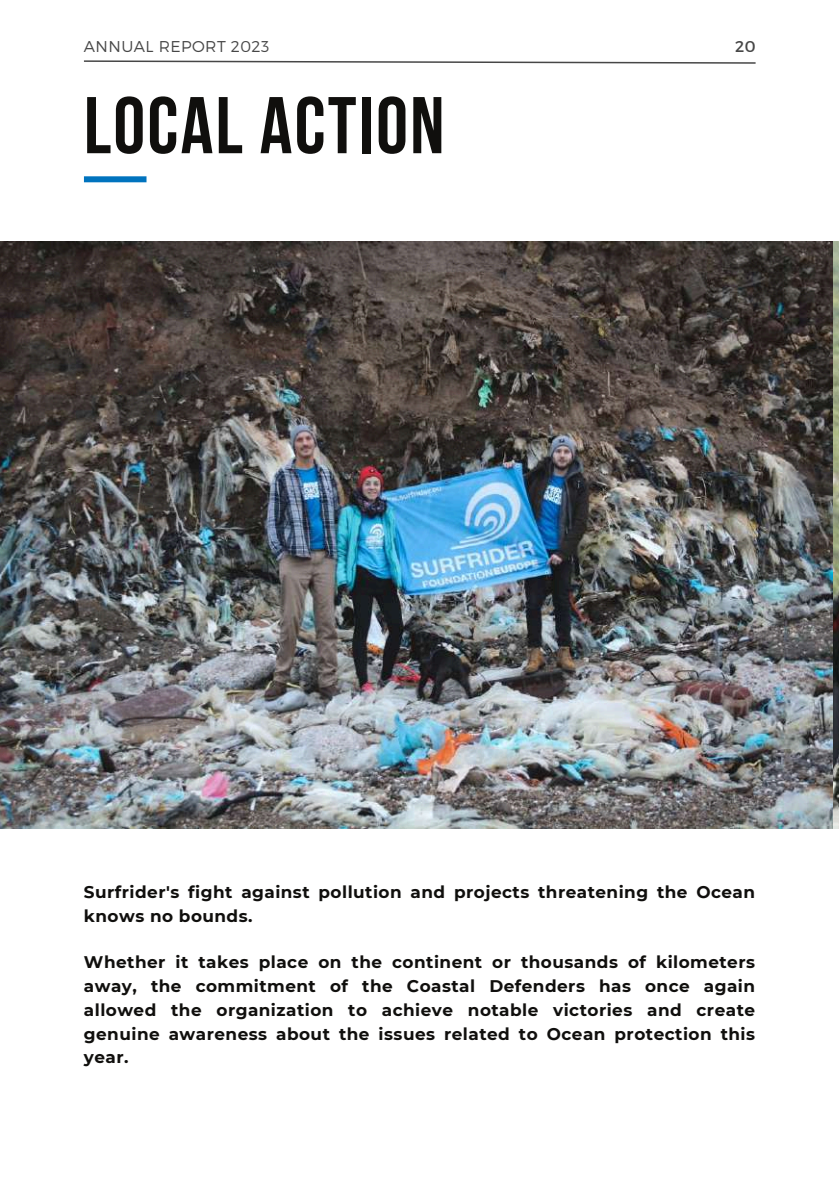
<style>
.page{position:relative;width:839px;height:1191px;background:#fff}
.page>*{position:absolute;margin:0;border:0;box-sizing:border-box;transform-origin:0 0}
.t1{font:700 80.2px "Bebas Neue";letter-spacing:.03em;color:#100f0d}
.t2{font:700 16.8px/23.8px "Montserrat";letter-spacing:.03em;color:#100f0d}
.t3{font:300 15.6px "Montserrat";letter-spacing:.025em;color:#474747}
.t4{font:15.6px "Montserrat";color:#474747}
</style>
<div class="page">
<div style="left:84px;top:176px;width:62px;height:6px;background:#0073be"></div>
<svg style="left:84px;top:60px;width:672px;height:4px"></svg>
<img style="left:0;top:242px;width:832px;height:586px">
<p class="t3" style="left:84px;top:36px;width:187px">ANNUAL REPORT 2023</p>
<p class="t4" style="left:735px;top:36px;width:22px">20</p>
<h1 class="t1" style="left:84px;top:93px;width:362px">LOCAL ACTION</h1>
<p class="t2" style="left:84px;top:880px;width:672px">Surfrider's fight against pollution and projects threatening the Ocean knows no bounds.</p>
<p class="t2" style="left:84px;top:950px;width:672px;text-align:justify">Whether it takes place on the continent or thousands of kilometers away, the commitment of the Coastal Defenders has once again allowed the organization to achieve notable victories and create genuine awareness about the issues related to Ocean protection this year.</p>
</div>
